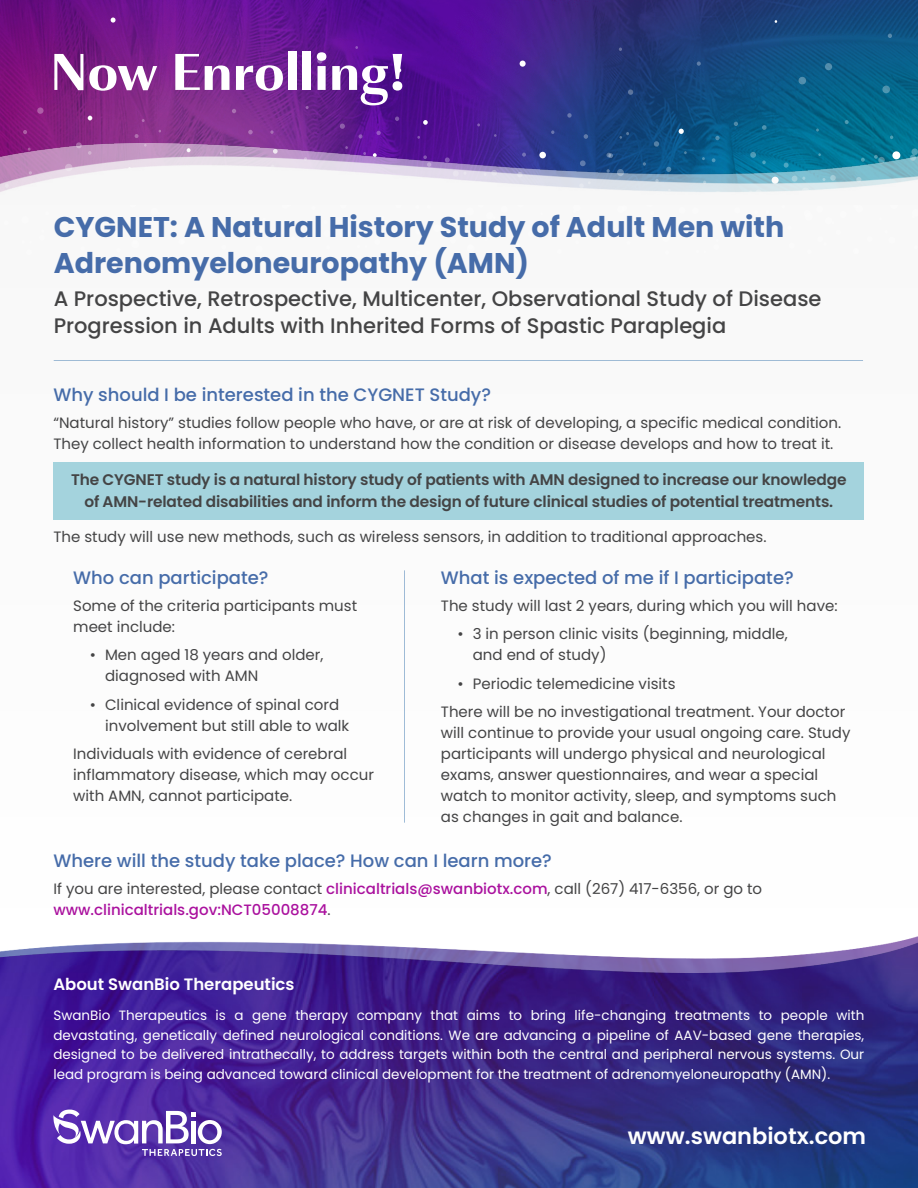
<style>
.page{position:relative;width:918px;height:1188px;background:#fff}
.page>*{position:absolute;margin:0;border:0;box-sizing:border-box;transform-origin:0 0}
.t1{font:700 54px "URW Imperial T Extr";color:#fff}
.t2{font:700 28.5px/36px "Poppins";color:#466ca9}
.t3{font:600 22.5px "Poppins";color:#fff}
.t4{font:500 21px/27px "Poppins";color:#444445}
.t5{font:500 18px "Poppins";color:#466ca9}
.t6{font:600 16.5px "Poppins";color:#fff}
.t7{font:600 15.3px/22.5px "Poppins";letter-spacing:-.01em;color:#444445;text-align:center}
.t8{font:15px/21px "Poppins";color:#444445}
.t9{font:500 15px/21px "Poppins";color:#aa119e}
.t10{font:13.5px/19.5px "Poppins";color:#fff;text-align:justify}
.s1{font-weight:400;color:#444445}
</style>
<div class="page">
<div style="left:0;top:132px;width:918px;height:843px;background:#fbfbfb"></div>
<div style="left:53px;top:462px;width:811px;height:58px;background:#a4d3dd"></div>
<img style="left:0;top:972px;width:918px;height:216px">
<svg style="left:53px;top:1110px;width:169px;height:46px"></svg>
<hr style="left:54px;top:360px;width:809px;height:1px;background:#2d6da9">
<hr style="left:404px;top:570px;width:1px;height:253px;background:#2d6da9">
<img style="left:0;top:936px;width:918px;height:36px">
<img style="left:0;top:0;width:918px;height:144px">
<div style="left:131px;top:240px;width:8px;height:8px;background:#fff;border-radius:50%"></div>
<div style="left:255px;top:245px;width:8px;height:8px;background:#fff;border-radius:50%"></div>
<div style="left:59px;top:216px;width:8px;height:8px;background:#fff;border-radius:50%"></div>
<div style="left:80px;top:223px;width:7px;height:8px;background:#fff;border-radius:50%"></div>
<div style="left:114px;top:233px;width:7px;height:6px;background:#fff;border-radius:50%"></div>
<div style="left:178px;top:238px;width:7px;height:7px;background:#fff;border-radius:50%"></div>
<div style="left:214px;top:227px;width:7px;height:7px;background:#fff;border-radius:50%"></div>
<div style="left:252px;top:225px;width:8px;height:8px;background:#fff;border-radius:50%"></div>
<div style="left:21px;top:216px;width:8px;height:8px;background:#fff;border-radius:50%"></div>
<div style="left:150px;top:208px;width:8px;height:7px;background:#fff;border-radius:50%"></div>
<div style="left:264px;top:222px;width:7px;height:6px;background:#fff;border-radius:50%"></div>
<div style="left:129px;top:200px;width:8px;height:8px;background:#f7f7f7;border-radius:50%"></div>
<svg style="left:76px;top:142px;width:6px;height:2px"></svg>
<svg style="left:111px;top:18px;width:5px;height:5px"></svg>
<svg style="left:23px;top:130px;width:4px;height:4px"></svg>
<svg style="left:135px;top:134px;width:4px;height:4px"></svg>
<svg style="left:37px;top:107px;width:7px;height:7px"></svg>
<svg style="left:88px;top:116px;width:4px;height:4px"></svg>
<svg style="left:232px;top:109px;width:4px;height:4px"></svg>
<svg style="left:248px;top:130px;width:5px;height:4px"></svg>
<svg style="left:270px;top:130px;width:4px;height:4px"></svg>
<div style="left:467px;top:244px;width:8px;height:9px;background:#fff;border-radius:50%"></div>
<div style="left:323px;top:230px;width:8px;height:7px;background:#fff;border-radius:50%"></div>
<div style="left:394px;top:220px;width:9px;height:9px;background:#fff;border-radius:50%"></div>
<div style="left:415px;top:228px;width:7px;height:7px;background:#fff;border-radius:50%"></div>
<div style="left:450px;top:237px;width:6px;height:7px;background:#fff;border-radius:50%"></div>
<div style="left:550px;top:231px;width:7px;height:8px;background:#fff;border-radius:50%"></div>
<div style="left:587px;top:230px;width:8px;height:7px;background:#fff;border-radius:50%"></div>
<div style="left:340px;top:202px;width:7px;height:7px;background:#fff;border-radius:50%"></div>
<div style="left:357px;top:220px;width:7px;height:8px;background:#fff;border-radius:50%"></div>
<div style="left:433px;top:224px;width:8px;height:8px;background:#fff;border-radius:50%"></div>
<div style="left:466px;top:207px;width:8px;height:9px;background:#fff;border-radius:50%"></div>
<div style="left:486px;top:212px;width:8px;height:8px;background:#fff;border-radius:50%"></div>
<div style="left:517px;top:200px;width:7px;height:8px;background:#f7f7f7;border-radius:50%"></div>
<div style="left:573px;top:204px;width:8px;height:8px;background:#fff;border-radius:50%"></div>
<div style="left:585px;top:219px;width:7px;height:7px;background:#fff;border-radius:50%"></div>
<div style="left:477px;top:201px;width:7px;height:7px;background:#f7f7f7;border-radius:50%"></div>
<div style="left:501px;top:206px;width:7px;height:7px;background:#fff;border-radius:50%"></div>
<div style="left:617px;top:206px;width:7px;height:7px;background:#fff;border-radius:50%"></div>
<svg style="left:520px;top:61px;width:6px;height:6px"></svg>
<svg style="left:317px;top:58px;width:6px;height:6px"></svg>
<svg style="left:358px;top:134px;width:5px;height:5px"></svg>
<svg style="left:376px;top:131px;width:5px;height:4px"></svg>
<svg style="left:397px;top:68px;width:4px;height:4px"></svg>
<svg style="left:340px;top:124px;width:5px;height:5px"></svg>
<svg style="left:395px;top:117px;width:4px;height:4px"></svg>
<svg style="left:423px;top:120px;width:5px;height:5px"></svg>
<svg style="left:551px;top:130px;width:3px;height:4px"></svg>
<svg style="left:567px;top:113px;width:5px;height:5px"></svg>
<svg style="left:584px;top:134px;width:4px;height:5px"></svg>
<svg style="left:620px;top:132px;width:9px;height:7px"></svg>
<div style="left:662px;top:235px;width:7px;height:7px;background:#fff;border-radius:50%"></div>
<div style="left:754px;top:233px;width:7px;height:7px;background:#fff;border-radius:50%"></div>
<div style="left:789px;top:242px;width:6px;height:7px;background:#fff;border-radius:50%"></div>
<div style="left:888px;top:237px;width:8px;height:7px;background:#fff;border-radius:50%"></div>
<div style="left:679px;top:207px;width:7px;height:7px;background:#fff;border-radius:50%"></div>
<div style="left:696px;top:225px;width:7px;height:8px;background:#fff;border-radius:50%"></div>
<div style="left:733px;top:230px;width:8px;height:8px;background:#fff;border-radius:50%"></div>
<div style="left:772px;top:229px;width:8px;height:8px;background:#fff;border-radius:50%"></div>
<div style="left:805px;top:213px;width:8px;height:8px;background:#fff;border-radius:50%"></div>
<div style="left:825px;top:217px;width:7px;height:8px;background:#fff;border-radius:50%"></div>
<div style="left:855px;top:205px;width:8px;height:8px;background:#fff;border-radius:50%"></div>
<div style="left:646px;top:199px;width:8px;height:8px;background:#f7f7f7;border-radius:50%"></div>
<div style="left:692px;top:207px;width:7px;height:7px;background:#fff;border-radius:50%"></div>
<div style="left:734px;top:207px;width:6px;height:7px;background:#fff;border-radius:50%"></div>
<div style="left:804px;top:210px;width:7px;height:7px;background:#fff;border-radius:50%"></div>
<div style="left:816px;top:206px;width:7px;height:7px;background:#fff;border-radius:50%"></div>
<div style="left:840px;top:211px;width:7px;height:7px;background:#fff;border-radius:50%"></div>
<div style="left:882px;top:86px;width:8px;height:7px;background:#4e95ae;border-radius:50%"></div>
<svg style="left:654px;top:141px;width:5px;height:3px"></svg>
<svg style="left:697px;top:61px;width:4px;height:5px"></svg>
<svg style="left:715px;top:136px;width:5px;height:4px"></svg>
<svg style="left:845px;top:120px;width:4px;height:4px"></svg>
<div style="left:799px;top:77px;width:7px;height:7px;background:#528fae;border-radius:50%"></div>
<svg style="left:628px;top:89px;width:5px;height:6px"></svg>
<svg style="left:679px;top:129px;width:5px;height:5px"></svg>
<svg style="left:734px;top:122px;width:4px;height:4px"></svg>
<svg style="left:762px;top:125px;width:5px;height:5px"></svg>
<div style="left:825px;top:63px;width:7px;height:7px;background:#538dac;border-radius:50%"></div>
<svg style="left:888px;top:34px;width:4px;height:4px"></svg>
<img style="left:0;top:144px;width:918px;height:48px">
<h1 class="t1" style="left:50px;top:40px;width:358px">Now Enrolling!</h1>
<h2 class="t2" style="left:54px;top:209px;width:732px">CYGNET: A Natural History Study of Adult Men with<br>Adrenomyeloneuropathy (AMN)</h2>
<h3 class="t4" style="left:54px;top:286px;width:769px">A Prospective, Retrospective, Multicenter, Observational Study of Disease<br>Progression in Adults with Inherited Forms of Spastic Paraplegia</h3>
<p class="t5" style="left:53px;top:384px;width:439px">Why should I be interested in the CYGNET Study?</p>
<p class="t8" style="left:53px;top:412px;width:789px">“Natural history” studies follow people who have, or are at risk of developing, a specific medical condition.<br>They collect health information to understand how the condition or disease develops and how to treat it.</p>
<p class="t7" style="left:71px;top:468px;width:777px">The CYGNET study is a natural history study of patients with AMN designed to increase our knowledge of AMN-related disabilities and inform the design of future clinical studies of potential treatments.</p>
<p class="t8" style="left:53px;top:526px;width:715px">The study will use new methods, such as wireless sensors, in addition to traditional approaches.</p>
<p class="t5" style="left:441px;top:567px;width:354px">What is expected of me if I participate?</p>
<p class="t8" style="left:441px;top:595px;width:398px">The study will last 2 years, during which you will have:</p>
<p class="t8" style="left:473px;top:624px;width:317px;text-indent:-15px">• 3 in person clinic visits (beginning, middle, and end of study)</p>
<p class="t8" style="left:441px;top:669px;width:406px;line-height:28.5px;text-indent:17px">• Periodic telemedicine visits<br>There will be no investigational treatment. Your doctor</p>
<p class="t8" style="left:441px;top:723px;width:411px">will continue to provide your usual ongoing care. Study participants will undergo physical and neurological exams, answer questionnaires, and wear a special watch to monitor activity, sleep, and symptoms such as changes in gait and balance.</p>
<p class="t5" style="left:53px;top:850px;width:500px">Where will the study take place? How can I learn more?</p>
<p class="t9" style="left:53px;top:878px;width:710px"><span class="s1">If you are interested, please contact</span> clinicaltrials@swanbiotx.com<span class="s1">, call (267) 417-6356, or go to </span>www.clinicaltrials.gov:NCT05008874<span class="s1">.</span></p>
<p class="t5" style="left:73px;top:567px;width:197px">Who can participate?</p>
<p class="t8" style="left:73px;top:595px;width:285px">Some of the criteria participants must meet include:</p>
<p class="t8" style="left:105px;top:645px;width:220px;text-indent:-15px">• Men aged 18 years and older, diagnosed with AMN</p>
<p class="t8" style="left:105px;top:694px;width:246px;text-indent:-15px">• Clinical evidence of spinal cord involvement but still able to walk</p>
<p class="t8" style="left:73px;top:744px;width:302px">Individuals with evidence of cerebral inflammatory disease, which may occur with AMN, cannot participate.</p>
<p class="t6" style="left:53px;top:975px;width:243px">About SwanBio Therapeutics</p>
<p class="t10" style="left:53px;top:1006px;width:812px">SwanBio Therapeutics is a gene therapy company that aims to bring life-changing treatments to people with devastating, genetically defined neurological conditions. We are advancing a pipeline of AAV-based gene therapies, designed to be delivered intrathecally, to address targets within both the central and peripheral nervous systems. Our lead program is being advanced toward clinical development for the treatment of adrenomyeloneuropathy (AMN).</p>
<h3 class="t3" style="left:628px;top:1123px;width:240px">www.swanbiotx.com</h3>
</div>
